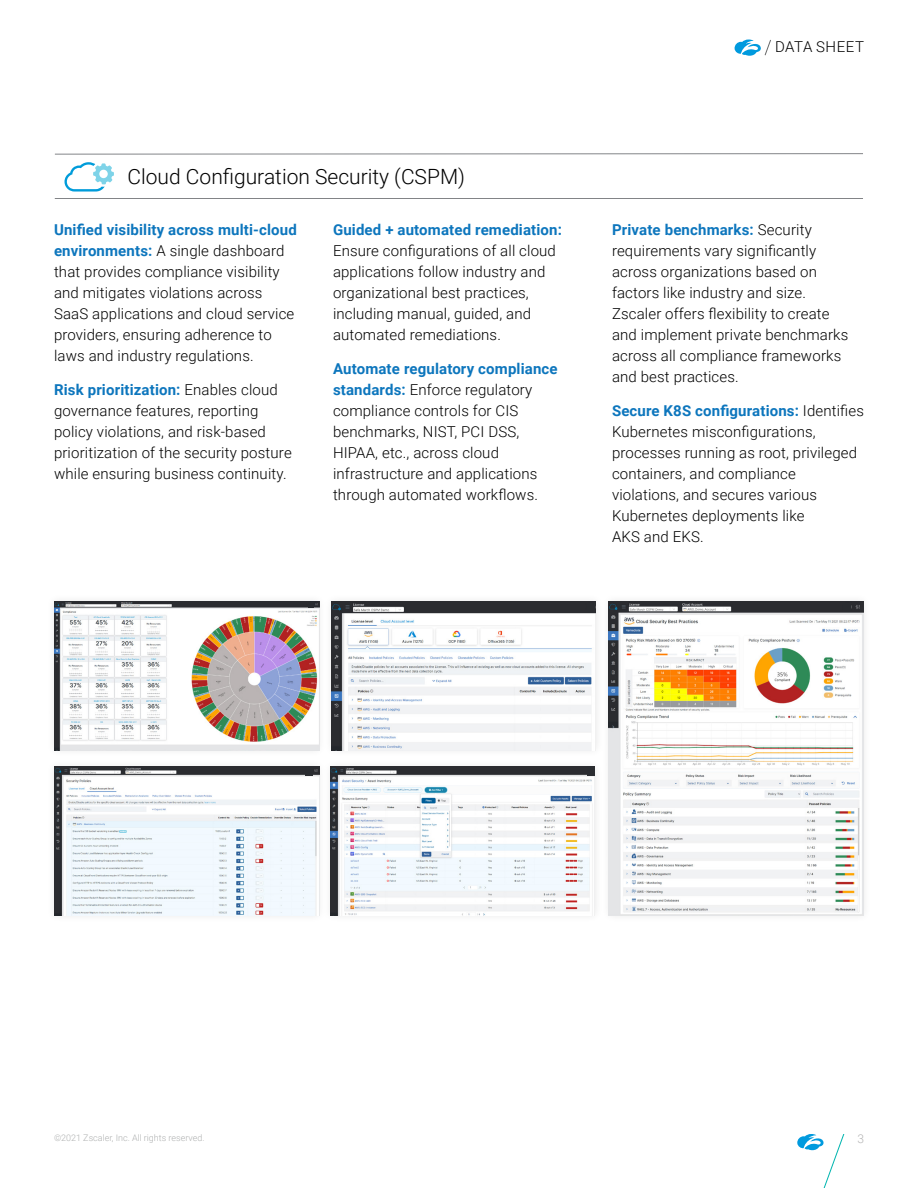
<style>
.page{position:relative;width:918px;height:1188px;background:#fff}
.page>*{position:absolute;margin:0;border:0;box-sizing:border-box;transform-origin:0 0}
.t1{font:300 21px "Roboto";color:#000}
.t2{font:300 15px/21px "Roboto";letter-spacing:.01em;color:#000}
.t3{font:700 15px "Roboto";letter-spacing:.01em;color:#0d76bd}
.t4{font:300 15px "Roboto";letter-spacing:.035em;color:#000}
.t5{font:300 12px "Roboto";color:#b3b3b3}
.t6{font:300 9px "Roboto";color:#aeb0b0}
.s1{font-weight:700;color:#0d76bd}
</style>
<div class="page">
<svg style="left:797px;top:1134px;width:47px;height:54px"></svg>
<svg style="left:734px;top:39px;width:37px;height:17px"></svg>
<hr style="left:55px;top:198px;width:808px;height:1px;background:#4c4f54">
<svg style="left:55px;top:153px;width:808px;height:2px;background:#c0c1c2"></svg>
<svg style="left:64px;top:162px;width:50px;height:30px"></svg>
<div style="left:46px;top:593px;width:825px;height:331px;background:#000;opacity:.1"></div>
<img style="left:331px;top:767px;width:264px;height:148px">
<img style="left:332px;top:602px;width:264px;height:148px">
<img style="left:609px;top:602px;width:254px;height:313px">
<img style="left:55px;top:602px;width:264px;height:148px">
<img style="left:55px;top:767px;width:264px;height:148px">
<div style="left:587px;top:604px;width:8px;height:8px;background:#2a2c30"></div>
<svg style="left:308px;top:602px;width:5px;height:5px"></svg>
<div style="left:305px;top:767px;width:8px;height:8px;background:#2a2c30"></div>
<div style="left:587px;top:767px;width:8px;height:8px;background:#2a2c30"></div>
<div style="left:843px;top:603px;width:8px;height:8px;background:#2a2c30"></div>
<h1 class="t1" style="left:128px;top:162px;width:339px">Cloud Configuration Security (CSPM)</h1>
<p class="t2" style="left:54px;top:219px;width:244px"><span class="s1">Unified visibility across multi-cloud environments:</span> A single dashboard that provides compliance visibility and mitigates violations across SaaS applications and cloud service providers, ensuring adherence to laws and industry regulations.</p>
<p class="t2" style="left:54px;top:379px;width:239px"><span class="s1">Risk prioritization:</span> Enables cloud governance features, reporting policy violations, and risk-based prioritization of the security posture while ensuring business continuity.</p>
<p class="t3" style="left:333px;top:219px;width:231px">Guided + automated remediation:</p>
<p class="t2" style="left:333px;top:240px;width:224px">Ensure configurations of all cloud applications follow industry and organizational best practices, including manual, guided, and automated remediations.</p>
<p class="t2" style="left:333px;top:358px;width:226px"><span class="s1">Automate regulatory compliance standards:</span> Enforce regulatory compliance controls for CIS benchmarks, NIST, PCI DSS,<br>HIPAA, etc., across cloud infrastructure and applications through automated workflows.</p>
<p class="t4" style="left:775px;top:36px;width:90px">DATA SHEET</p>
<p class="t2" style="left:612px;top:219px;width:238px"><span class="s1">Private benchmarks:</span> Security requirements vary significantly across organizations based on factors like industry and size.<br>Zscaler offers flexibility to create and implement private benchmarks across all compliance frameworks and best practices.</p>
<p class="t2" style="left:612px;top:400px;width:253px"><span class="s1">Secure K8S configurations:</span> Identifies<br>Kubernetes misconfigurations, processes running as root, privileged containers, and compliance violations, and secures various<br>Kubernetes deployments like<br>AKS and EKS.</p>
<p class="t6" style="left:54px;top:1131px;width:152px">©2021 Zscaler, Inc. All rights reserved.</p>
<p class="t5" style="left:857px;top:1130px;width:8px">3</p>
</div>
